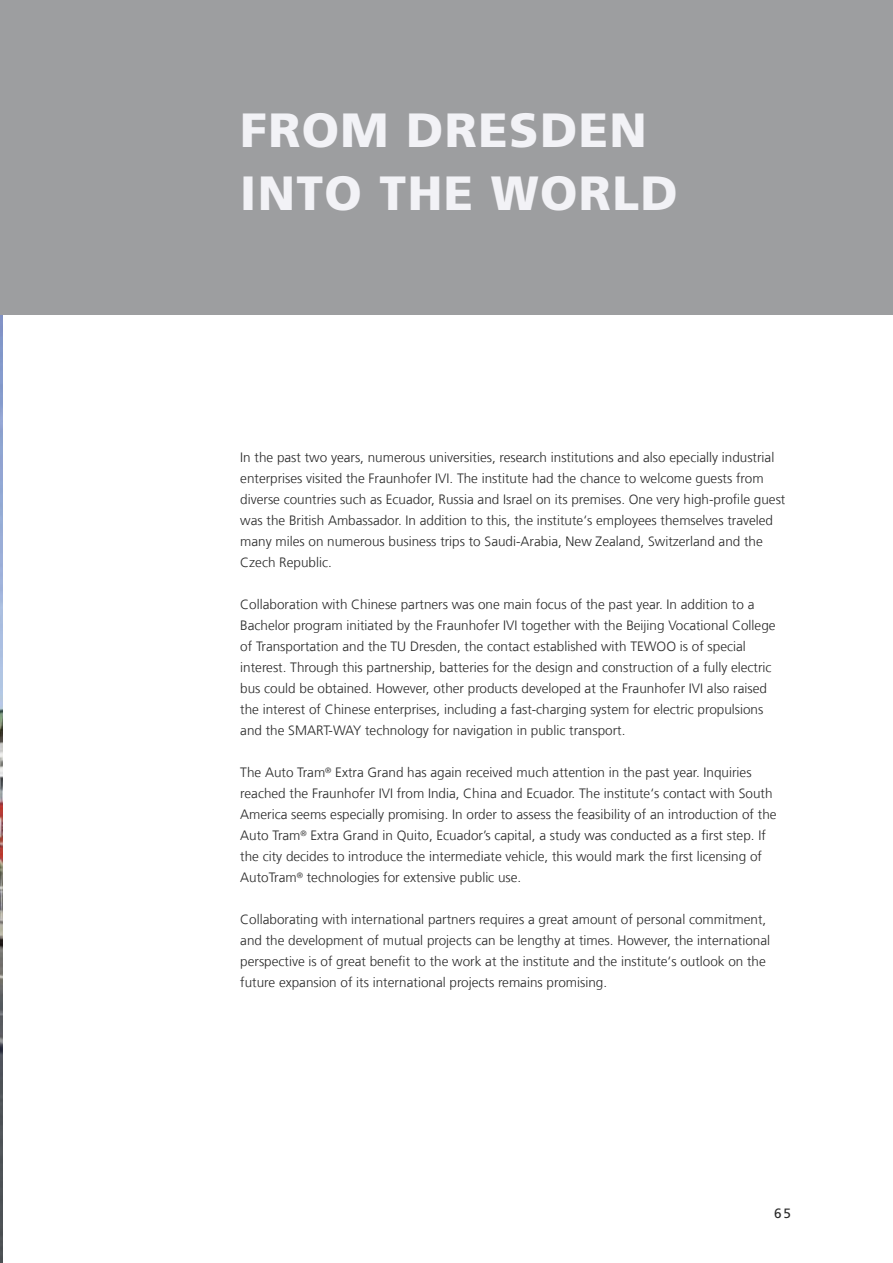
<style>
.page{position:relative;width:893px;height:1263px;background:#fff}
.page>*{position:absolute;margin:0;border:0;box-sizing:border-box;transform-origin:0 0}
.t1{font:900 48px/63px "Frutiger LT Com";letter-spacing:.03em;color:#f2f2f6}
.t2{font:300 13.5px/21px "Frutiger LT Com";color:#292929}
.t3{font:13.5px "Frutiger LT Com";color:#292929}
</style>
<div class="page">
<div style="left:0;top:0;width:893px;height:315px;background:#9d9ea0"></div>
<img style="left:0;top:315px;width:2px;height:948px">
<h1 class="t1" style="left:240px;top:99px;width:439px">FROM DRESDEN<br>INTO THE WORLD</h1>
<p class="t2" style="left:240px;top:447px;width:547px">In the past two years, numerous universities, research institutions and also epecially industrial enterprises visited the Fraunhofer IVI. The institute had the chance to welcome guests from diverse countries such as Ecuador, Russia and Israel on its premises. One very high-profile guest was the British Ambassador. In addition to this, the institute‘s employees themselves traveled many miles on numerous business trips to Saudi-Arabia, New Zealand, Switzerland and the Czech Republic.</p>
<p class="t2" style="left:240px;top:594px;width:537px">Collaboration with Chinese partners was one main focus of the past year. In addition to a Bachelor program initiated by the Fraunhofer IVI together with the Beijing Vocational College of Transportation and the TU Dresden, the contact established with TEWOO is of special interest. Through this partnership, batteries for the design and construction of a fully electric bus could be obtained. However, other products developed at the Fraunhofer IVI also raised the interest of Chinese enterprises, including a fast-charging system for electric propulsions and the SMART-WAY technology for navigation in public transport.</p>
<p class="t2" style="left:240px;top:762px;width:538px">The Auto Tram<sup>®</sup> Extra Grand has again received much attention in the past year. Inquiries reached the Fraunhofer IVI from India, China and Ecuador. The institute‘s contact with South America seems especially promising. In order to assess the feasibility of an introduction of the Auto Tram<sup>®</sup> Extra Grand in Quito, Ecuador’s capital, a study was conducted as a first step. If the city decides to introduce the intermediate vehicle, this would mark the first licensing of AutoTram<sup>®</sup> technologies for extensive public use.</p>
<p class="t2" style="left:240px;top:909px;width:531px">Collaborating with international partners requires a great amount of personal commitment, and the development of mutual projects can be lengthy at times. However, the international perspective is of great benefit to the work at the institute and the institute‘s outlook on the future expansion of its international projects remains promising.</p>
<p class="t3" style="left:774px;top:1205px;width:18px">65</p>
</div>
